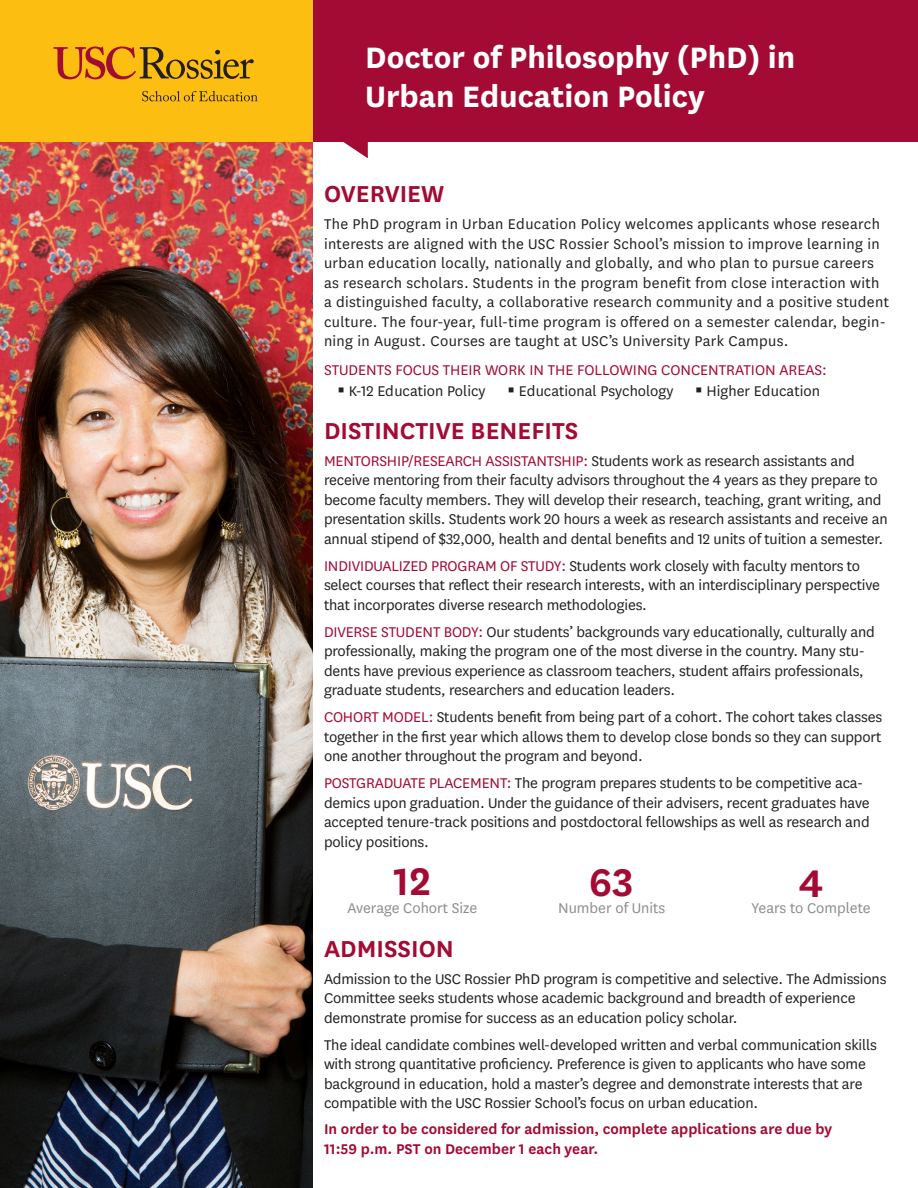
<style>
.page{position:relative;width:918px;height:1188px;background:#fff}
.page>*{position:absolute;margin:0;border:0;box-sizing:border-box;transform-origin:0 0}
.t1{font:600 45px "National";color:#a30a34}
.t2{font:700 34.5px "National";color:#fff}
.YELLOW_BOX_TEXT{font:600 27px "National";color:#a30a34}
.YELLOW_BOX_TEXT-2{font:16.5px/19.5px "National";letter-spacing:-.01em;color:#231f20}
.YELLOW_BOX_TEXT-3{font:16.5px/19.5px "National";letter-spacing:.02em;color:#231f20}
.BULLETED_LIST{font:16.5px/19.5px "National";letter-spacing:-.01em;color:#231f20}
.BULLETED_LIST-2{font:600 16.5px "National";color:#a30a34}
.YELLOW_BOX_TEXT-4{font:16.5px "National";color:#a30a34}
.YELLOW_BOX_TEXT-5{font:16.5px "National";color:#8b8d90}
.s1{color:#a30a34}
</style>
<div class="page">
<img style="left:0;top:142px;width:313px;height:1046px">
<svg style="left:343px;top:142px;width:25px;height:17px"></svg>
<div style="left:313px;top:0;width:605px;height:142px;background:#a30a34"></div>
<div style="left:0;top:0;width:313px;height:142px;background:#fdbe12"></div>
<svg style="left:54px;top:46px;width:200px;height:33px"></svg>
<svg style="left:142px;top:91px;width:116px;height:10px"></svg>
<p class="t2" style="left:365px;top:33px;width:432px">Doctor of Philosophy (PhD) in</p>
<p class="t2" style="left:365px;top:72px;width:341px">Urban Education Policy</p>
<p class="YELLOW_BOX_TEXT" style="left:324px;top:175px;width:122px">OVERVIEW</p>
<p class="YELLOW_BOX_TEXT-3" style="left:324px;top:214px;width:566px">The PhD program in Urban Education Policy welcomes applicants whose research interests are aligned with the USC Rossier School’s mission to improve learning in urban education locally, nationally and globally, and who plan to pursue careers as research scholars. Students in the program benefit from close interaction with a distinguished faculty, a collaborative research community and a positive student culture. The four-year, full-time program is offered on a semester calendar, begin&shy;ning in August. Courses are taught at USC’s University Park Campus.</p>
<p class="YELLOW_BOX_TEXT-4" style="left:324px;top:359px;width:504px">STUDENTS FOCUS THEIR WORK IN THE FOLLOWING CONCENTRATION AREAS:</p>
<p class="YELLOW_BOX_TEXT-2" style="left:338px;top:380px;width:150px">▪ K-12 Education Policy</p>
<p class="YELLOW_BOX_TEXT-2" style="left:508px;top:380px;width:167px">▪ Educational Psychology</p>
<p class="YELLOW_BOX_TEXT-2" style="left:695px;top:380px;width:126px">▪ Higher Education</p>
<p class="YELLOW_BOX_TEXT" style="left:324px;top:412px;width:256px">DISTINCTIVE BENEFITS</p>
<p class="YELLOW_BOX_TEXT-2" style="left:324px;top:450px;width:565px"><span class="s1">MENTORSHIP/RESEARCH ASSISTANTSHIP:</span> Students work as research assistants and receive mentoring from their faculty advisors throughout the 4 years as they prepare to become faculty members. They will develop their research, teaching, grant writing, and presentation skills. Students work 20 hours a week as research assistants and receive an annual stipend of $32,000, health and dental benefits and 12 units of tuition a semester.</p>
<p class="YELLOW_BOX_TEXT-2" style="left:324px;top:555px;width:558px"><span class="s1">INDIVIDUALIZED PROGRAM OF STUDY:</span> Students work closely with faculty mentors to select courses that reflect their research interests, with an interdisciplinary perspective that incorporates diverse research methodologies.</p>
<p class="YELLOW_BOX_TEXT-2" style="left:324px;top:621px;width:552px"><span class="s1">DIVERSE STUDENT BODY:</span> Our students’ backgrounds vary educationally, culturally and professionally, making the program one of the most diverse in the country. Many stu&shy;dents have previous experience as classroom teachers, student affairs professionals, graduate students, researchers and education leaders.</p>
<p class="YELLOW_BOX_TEXT-2" style="left:324px;top:707px;width:560px;text-align:justify"><span class="s1">COHORT MODEL:</span> Students benefit from being part of a cohort. The cohort takes classes together in the first year which allows them to develop close bonds so they can support one another throughout the program and beyond.</p>
<p class="YELLOW_BOX_TEXT-2" style="left:324px;top:773px;width:547px"><span class="s1">POSTGRADUATE PLACEMENT:</span> The program prepares students to be competitive aca&shy;demics upon graduation. Under the guidance of their advisers, recent graduates have accepted tenure-track positions and postdoctoral fellowships as well as research and policy positions.</p>
<p class="t1" style="left:394px;top:850px;width:39px">12</p>
<p class="YELLOW_BOX_TEXT-5" style="left:347px;top:897px;width:131px">Average Cohort Size</p>
<p class="t1" style="left:589px;top:851px;width:46px">63</p>
<p class="YELLOW_BOX_TEXT-5" style="left:558px;top:898px;width:109px">Number of Units</p>
<p class="t1" style="left:798px;top:852px;width:27px">4</p>
<p class="YELLOW_BOX_TEXT-5" style="left:751px;top:898px;width:121px">Years to Complete</p>
<p class="YELLOW_BOX_TEXT" style="left:324px;top:930px;width:131px">ADMISSION</p>
<p class="BULLETED_LIST" style="left:324px;top:968px;width:564px">Admission to the USC Rossier PhD program is competitive and selective. The Admissions<br>Committee seeks students whose academic background and breadth of experience demonstrate promise for success as an education policy scholar.</p>
<p class="BULLETED_LIST" style="left:324px;top:1034px;width:554px">The ideal candidate combines well-developed written and verbal communication skills with strong quantitative proficiency. Preference is given to applicants who have some background in education, hold a master’s degree and demonstrate interests that are compatible with the USC Rossier School’s focus on urban education.</p>
<p class="BULLETED_LIST-2" style="left:324px;top:1118px;width:510px">In order to be considered for admission, complete applications are due by</p>
<p class="BULLETED_LIST-2" style="left:324px;top:1137px;width:276px">11:59 p.m. PST on December 1 each year.</p>
</div>
